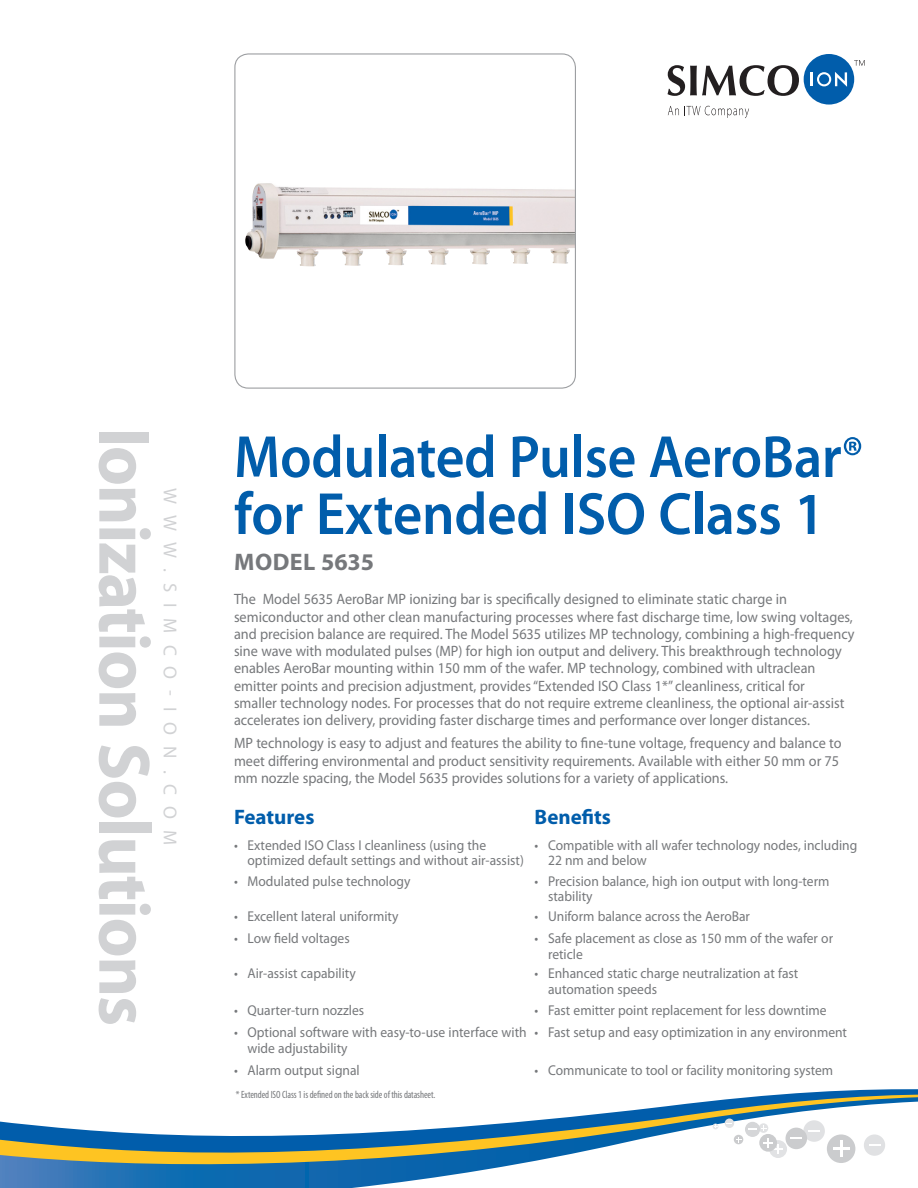
<style>
.page{position:relative;width:918px;height:1188px;background:#fff}
.page>*{position:absolute;margin:0;border:0;box-sizing:border-box;transform-origin:0 0}
.Cover__Headline_vert{font:700 73.5px "Myriad Pro";letter-spacing:-.02em;color:#d1d2d4;scale:.95 1}
.Cover__Main_head{font:600 60px/57px "Myriad Pro";letter-spacing:-.005em;color:#015dab;scale:.93 1}
.Cover__Subhead{font:700 24px "Myriad Pro";letter-spacing:.02em;color:#76787b}
.Cover__F_B_Head{font:700 21px "Myriad Pro";color:#015dab}
.Cover__Website_addre{font:18.75px "Myriad Pro";letter-spacing:.59em;color:#d1d2d4}
.Cover__Body_Copy{font:15px/17.2px "Myriad Pro";color:#76787b;scale:.95 1}
.Cover__F_B_bullets{font:14.25px/15.8px "Myriad Pro";color:#76787b;scale:.95 1}
.Reference_Note{font:condensed 10.5px "Myriad Pro";letter-spacing:-.01em;color:#76787b;scale:.95 1}
.s1{font-size:54px}
</style>
<div class="page">
<svg style="left:854px;top:60px;width:11px;height:6px"></svg>
<div style="left:804px;top:54px;width:50px;height:51px;background:#015dab;border-radius:50%"></div>
<svg style="left:811px;top:72px;width:36px;height:15px"></svg>
<svg style="left:668px;top:65px;width:131px;height:31px"></svg>
<svg style="left:668px;top:106px;width:81px;height:12px"></svg>
<svg style="left:787px;top:1089px;width:131px;height:5px"></svg>
<svg style="left:751px;top:1094px;width:167px;height:3px"></svg>
<svg style="left:0;top:1097px;width:918px;height:91px"></svg>
<div style="left:759px;top:1123px;width:9px;height:10px;background:#e1e2e4;border-radius:50%"></div>
<div style="left:803px;top:1120px;width:22px;height:22px;background:#e0e1e3;border-radius:50%"></div>
<svg style="left:808px;top:1130px;width:12px;height:1px"></svg>
<div style="left:769px;top:1140px;width:18px;height:18px;background:#e1e2e4;border-radius:50%"></div>
<div style="left:725px;top:1119px;width:9px;height:9px;background:#e1e2e4;border-radius:50%"></div>
<div style="left:745px;top:1122px;width:15px;height:15px;background:#d5d6d8;border-radius:50%"></div>
<div style="left:759px;top:1134px;width:18px;height:18px;background:#cbccce;border-radius:50%"></div>
<div style="left:786px;top:1128px;width:21px;height:21px;background:#cbccce;border-radius:50%"></div>
<div style="left:827px;top:1134px;width:28px;height:29px;background:#cbccce;border-radius:50%"></div>
<div style="left:864px;top:1134px;width:21px;height:22px;background:#e0e1e3;border-radius:50%"></div>
<svg style="left:748px;top:1126px;width:18px;height:5px"></svg>
<svg style="left:790px;top:1137px;width:12px;height:2px"></svg>
<svg style="left:869px;top:1144px;width:12px;height:2px"></svg>
<svg style="left:763px;top:1138px;width:20px;height:16px"></svg>
<svg style="left:833px;top:1141px;width:16px;height:16px"></svg>
<svg style="left:734px;top:1135px;width:9px;height:9px"></svg>
<svg style="left:713px;top:1124px;width:5px;height:5px"></svg>
<img style="left:245px;top:183px;width:245px;height:83px">
<div style="left:234px;top:53px;width:342px;height:336px;border:1px solid #9d9fa2;border-radius:14px"></div>
<p class="Cover__Headline_vert" style="left:172px;top:428px;width:632px;rotate:90deg">Ionization Solutions</p>
<p class="Cover__Website_addre" style="left:182px;top:488px;width:359px;rotate:90deg">WWW.SIMCO-ION.COM</p>
<p class="Cover__Main_head" style="left:234px;top:427px;width:678px">Modulated Pulse AeroBar<span class="s1">® </span>for Extended ISO Class 1</p>
<p class="Cover__Subhead" style="left:234px;top:547px;width:142px">MODEL 5635</p>
<p class="Cover__Body_Copy" style="left:234px;top:590px;width:655px">The Model 5635 AeroBar MP ionizing bar is specifically designed to eliminate static charge in semiconductor and other clean manufacturing processes where fast discharge time, low swing voltages, and precision balance are required. The Model 5635 utilizes MP technology, combining a high-frequency sine wave with modulated pulses (MP) for high ion output and delivery. This breakthrough technology enables AeroBar mounting within 150 mm of the wafer. MP technology, combined with ultraclean emitter points and precision adjustment, provides “Extended ISO Class 1*” cleanliness, critical for<br>smaller technology nodes. For processes that do not require extreme cleanliness, the optional air-assist accelerates ion delivery, providing faster discharge times and performance over longer distances.</p>
<p class="Cover__Body_Copy" style="left:234px;top:734px;width:641px">MP technology is easy to adjust and features the ability to fine-tune voltage, frequency and balance to meet differing environmental and product sensitivity requirements. Available with either 50 mm or 75 mm nozzle spacing, the Model 5635 provides solutions for a variety of applications.</p>
<p class="Cover__F_B_Head" style="left:234px;top:803px;width:82px">Features</p>
<p class="Cover__F_B_Head" style="left:535px;top:803px;width:78px">Benefits</p>
<p class="Cover__F_B_bullets" style="left:248px;top:837px;width:292px;text-indent:-14px">• Extended ISO Class I cleanliness (using the optimized default settings and without air-assist)</p>
<p class="Cover__F_B_bullets" style="left:548px;top:837px;width:327px;text-indent:-14px">• Compatible with all wafer technology nodes, including<br>22 nm and below</p>
<p class="Cover__F_B_bullets" style="left:234px;top:873px;width:187px">• Modulated pulse technology</p>
<p class="Cover__F_B_bullets" style="left:548px;top:873px;width:298px;text-indent:-14px">• Precision balance, high ion output with long-term stability</p>
<p class="Cover__F_B_bullets" style="left:234px;top:908px;width:175px">• Excellent lateral uniformity</p>
<p class="Cover__F_B_bullets" style="left:535px;top:908px;width:228px">• Uniform balance across the AeroBar</p>
<p class="Cover__F_B_bullets" style="left:234px;top:930px;width:123px">• Low field voltages</p>
<p class="Cover__F_B_bullets" style="left:548px;top:930px;width:302px;text-indent:-14px">• Safe placement as close as 150 mm of the wafer or reticle</p>
<p class="Cover__F_B_bullets" style="left:234px;top:965px;width:130px">• Air-assist capability</p>
<p class="Cover__F_B_bullets" style="left:548px;top:965px;width:265px;text-indent:-14px">• Enhanced static charge neutralization at fast automation speeds</p>
<p class="Cover__F_B_bullets" style="left:234px;top:1002px;width:139px">• Quarter-turn nozzles</p>
<p class="Cover__F_B_bullets" style="left:535px;top:1002px;width:309px">• Fast emitter point replacement for less downtime</p>
<p class="Cover__F_B_bullets" style="left:248px;top:1025px;width:295px;text-indent:-14px">• Optional software with easy-to-use interface with wide adjustability</p>
<p class="Cover__F_B_bullets" style="left:535px;top:1025px;width:330px">• Fast setup and easy optimization in any environment</p>
<p class="Cover__F_B_bullets" style="left:234px;top:1062px;width:134px">• Alarm output signal</p>
<p class="Cover__F_B_bullets" style="left:535px;top:1062px;width:316px">• Communicate to tool or facility monitoring system</p>
<p class="Reference_Note" style="left:236px;top:1088px;width:211px">* Extended ISO Class 1 is defined on the back side of this datasheet.</p>
</div>
